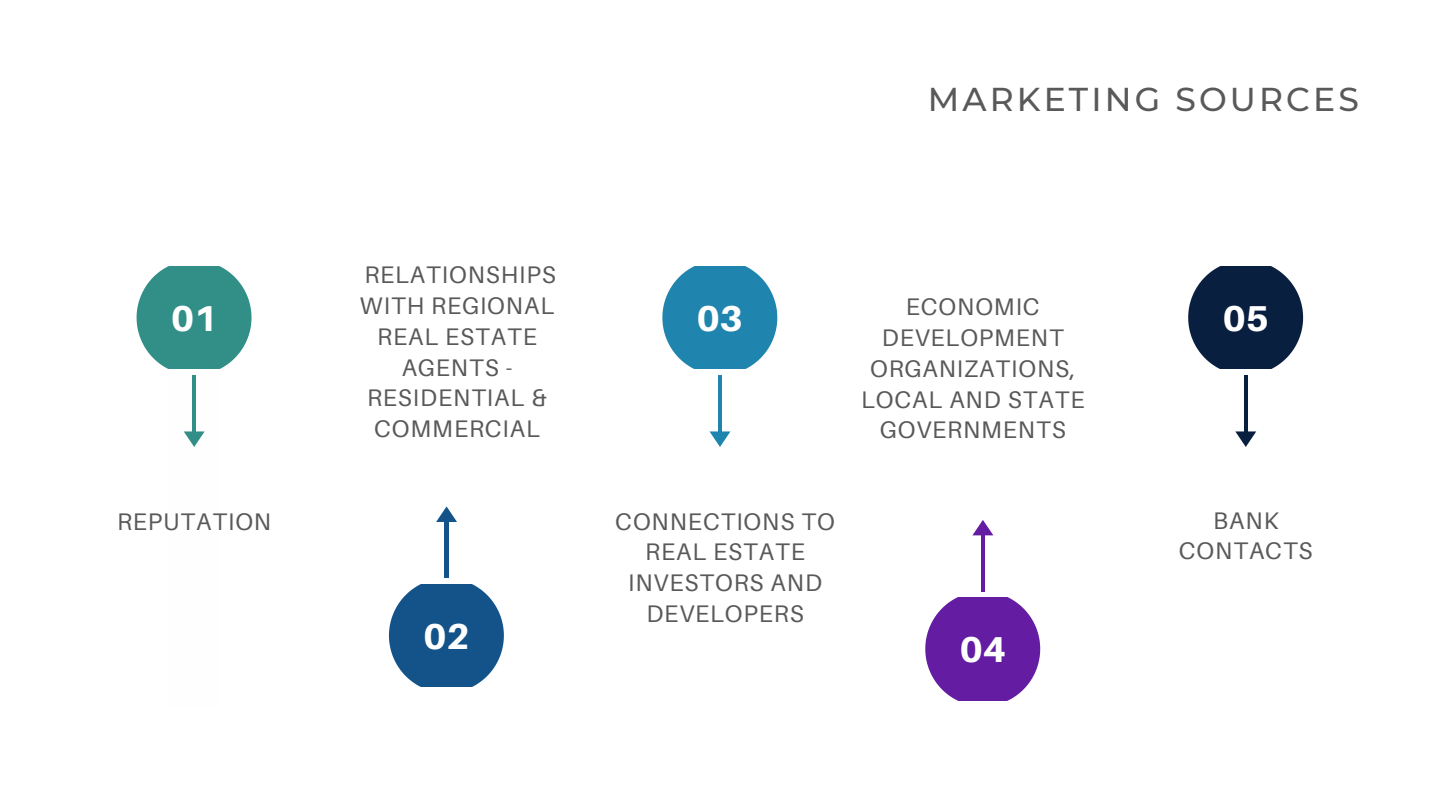
<style>
.page{position:relative;width:1440px;height:810px;background:#fff}
.page>*{position:absolute;margin:0;border:0;box-sizing:border-box;transform-origin:0 0}
.t1{font:800 36px "Aileron";color:#fff}
.t2{font:500 33px "Montserrat";letter-spacing:.095em;color:#595959}
.t3{font:24px/30.8px "Aileron";letter-spacing:.04em;color:#595959;text-align:center}
</style>
<div class="page">
<svg style="left:137px;top:267px;width:115px;height:102px;background:#51a099"></svg>
<svg style="left:662px;top:267px;width:115px;height:102px;background:#4297ba"></svg>
<svg style="left:1188px;top:267px;width:115px;height:102px;background:#2f415d"></svg>
<svg style="left:389px;top:585px;width:115px;height:102px;background:#376d9c"></svg>
<svg style="left:925px;top:598px;width:115px;height:102px;background:#7b3fb0"></svg>
<hr style="left:193px;top:375px;width:3px;height:60px;background:#328f87">
<svg style="left:184px;top:431px;width:21px;height:16px"></svg>
<hr style="left:718px;top:375px;width:4px;height:60px;background:#2085ae">
<svg style="left:710px;top:431px;width:20px;height:16px"></svg>
<hr style="left:1244px;top:375px;width:3px;height:60px;background:#091f40">
<svg style="left:1235px;top:431px;width:21px;height:16px"></svg>
<hr style="left:445px;top:519px;width:3px;height:59px;background:#13538a">
<svg style="left:436px;top:506px;width:21px;height:16px"></svg>
<hr style="left:981px;top:532px;width:3px;height:59px;background:#631ca2">
<svg style="left:972px;top:520px;width:21px;height:15px"></svg>
<p class="t2" style="left:928px;top:80px;width:433px">MARKETING SOURCES</p>
<p class="t3" style="left:360px;top:259px;width:197px">RELATIONSHIPS<br>WITH REGIONAL<br>REAL ESTATE<br>AGENTS -<br>RESIDENTIAL &amp;<br>COMMERCIAL</p>
<p class="t3" style="left:861px;top:291px;width:225px">ECONOMIC<br>DEVELOPMENT<br>ORGANIZATIONS,<br>LOCAL AND STATE<br>GOVERNMENTS</p>
<p class="t1" style="left:171px;top:296px;width:48px">01</p>
<p class="t1" style="left:697px;top:296px;width:48px">03</p>
<p class="t1" style="left:1223px;top:296px;width:48px">05</p>
<p class="t3" style="left:117px;top:505px;width:156px">REPUTATION</p>
<p class="t3" style="left:615px;top:505px;width:221px">CONNECTIONS TO<br>REAL ESTATE<br>INVESTORS AND<br>DEVELOPERS</p>
<p class="t3" style="left:1179px;top:504px;width:135px">BANK<br>CONTACTS</p>
<p class="t1" style="left:423px;top:614px;width:48px">02</p>
<p class="t1" style="left:960px;top:627px;width:48px">04</p>
</div>
